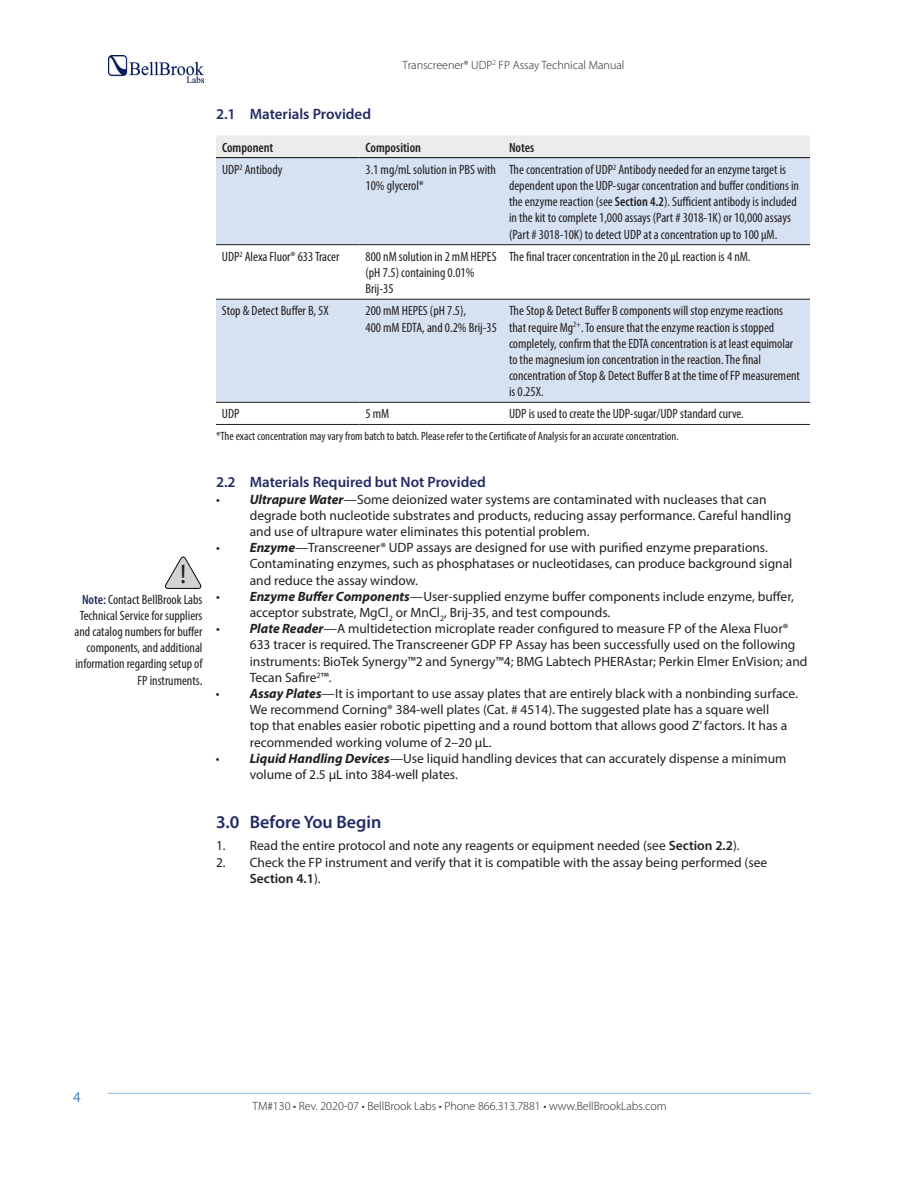
<style>
.page{position:relative;width:918px;height:1188px;background:#fff}
.page>*{position:absolute;margin:0;border:0;box-sizing:border-box;transform-origin:0 0}
.t1{font:27px "Myriad Pro";color:#231f20}
.t2{font:600 18px "Myriad Pro";color:#222a64}
.t3{font:600 15px "Myriad Pro";color:#222a64}
.t4{font:15px "Myriad Pro";color:#468ac9}
.t5{font:13.5px/16.2px "Myriad Pro";color:#231f20}
.t6{font:condensed 13.5px/16.2px "Myriad Pro";color:#231f20}
.t7{font:600 condensed 13.5px "Myriad Pro";color:#231f20}
.t8{font:300 12px "Myriad Pro";color:#231f20}
.t9{font:condensed 12px "Myriad Pro";color:#231f20}
.s1{font-weight:600;color:#222a64}
.s2{font-stretch:normal}
.s3{font-weight:600}
.s4{font-weight:700;font-style:italic}
</style>
<div class="page">
<hr style="left:108px;top:1093px;width:703px;height:1px;background:#8bb6e1">
<img style="left:109px;top:56px;width:95px;height:26px">
<div style="left:216px;top:135px;width:594px;height:22px;background:#edecec"></div>
<svg style="left:216px;top:158px;width:594px;height:244px;fill:#d6e1f2"></svg>
<hr style="left:216px;top:244px;width:144px;height:1px;background:#231f20">
<hr style="left:360px;top:244px;width:143px;height:1px;background:#231f20">
<hr style="left:503px;top:244px;width:307px;height:1px;background:#231f20">
<hr style="left:216px;top:299px;width:144px;height:1px;background:#231f20">
<hr style="left:360px;top:299px;width:143px;height:1px;background:#231f20">
<hr style="left:503px;top:299px;width:307px;height:1px;background:#231f20">
<hr style="left:216px;top:402px;width:144px;height:1px;background:#231f20">
<hr style="left:360px;top:402px;width:143px;height:1px;background:#231f20">
<hr style="left:503px;top:402px;width:307px;height:1px;background:#231f20">
<hr style="left:216px;top:424px;width:144px;height:1px;background:#231f20">
<hr style="left:360px;top:424px;width:143px;height:1px;background:#231f20">
<hr style="left:503px;top:424px;width:307px;height:1px;background:#231f20">
<hr style="left:216px;top:157px;width:144px;height:1px;background:#231f20">
<hr style="left:360px;top:157px;width:143px;height:1px;background:#231f20">
<hr style="left:503px;top:157px;width:307px;height:1px;background:#231f20">
<svg style="left:165px;top:557px;width:36px;height:32px"></svg>
<p class="t8" style="left:403px;top:58px;width:223px">Transcreener® UDP<sup>2</sup> FP Assay Technical Manual</p>
<h1 class="t1" style="left:180px;top:558px;width:8px">!</h1>
<p class="t6" style="left:74px;top:591px;width:130px;text-align:right"><span class="s1">Note:</span> Contact BellBrook Labs<br>Technical Service for suppliers and catalog numbers for buffer components, and additional information regarding setup of<br>FP instruments<span class="s2">.</span></p>
<p class="t3" style="left:216px;top:105px;width:157px">2.1 Materials Provided</p>
<p class="t7" style="left:222px;top:140px;width:53px">Component</p>
<p class="t7" style="left:366px;top:140px;width:57px">Composition</p>
<p class="t7" style="left:509px;top:140px;width:27px">Notes</p>
<p class="t6" style="left:222px;top:161px;width:62px">UDP<sup>2</sup> Antibody</p>
<p class="t6" style="left:366px;top:161px;width:132px">3.1 mg/mL solution in PBS with<br>10% glycerol*</p>
<p class="t6" style="left:509px;top:161px;width:291px">The concentration of UDP<sup>2</sup> Antibody needed for an enzyme target is dependent upon the UDP-sugar concentration and buffer conditions in the enzyme reaction (see <span class="s3">Section 4.2</span>). Sufficient antibody is included in the kit to complete 1,000 assays (Part # 3018-1K) or 10,000 assays (Part # 3018-10K) to detect UDP at a concentration up to 100 µM.</p>
<p class="t6" style="left:222px;top:248px;width:119px">UDP<sup>2</sup> Alexa Fluor® 633 Tracer</p>
<p class="t6" style="left:366px;top:248px;width:133px">800 nM solution in 2 mM HEPES (pH 7.5) containing 0.01%<br>Brij-35</p>
<p class="t6" style="left:509px;top:248px;width:243px">The final tracer concentration in the 20 µL reaction is 4 nM.</p>
<p class="t6" style="left:222px;top:303px;width:108px">Stop &amp; Detect Buffer B, 5X</p>
<p class="t6" style="left:366px;top:303px;width:133px">200 mM HEPES (pH 7.5),<br>400 mM EDTA, and 0.2% Brij-35</p>
<p class="t6" style="left:509px;top:303px;width:293px">The Stop &amp; Detect Buffer B components will stop enzyme reactions that require Mg<sup>2+</sup>. To ensure that the enzyme reaction is stopped completely, confirm that the EDTA concentration is at least equimolar to the magnesium ion concentration in the reaction. The final concentration of Stop &amp; Detect Buffer B at the time of FP measurement is 0.25X.</p>
<p class="t6" style="left:222px;top:406px;width:19px">UDP</p>
<p class="t6" style="left:365px;top:406px;width:25px">5 mM</p>
<p class="t6" style="left:509px;top:406px;width:236px">UDP is used to create the UDP-sugar/UDP standard curve.</p>
<p class="t9" style="left:216px;top:429px;width:464px">*The exact concentration may vary from batch to batch. Please refer to the Certificate of Analysis for an accurate concentration.</p>
<p class="t3" style="left:216px;top:473px;width:271px">2.2 Materials Required but Not Provided</p>
<p class="t5" style="left:250px;top:491px;width:543px;text-indent:-34px">• <span class="s4">Ultrapure Water</span>—Some deionized water systems are contaminated with nucleases that can degrade both nucleotide substrates and products, reducing assay performance. Careful handling and use of ultrapure water eliminates this potential problem.</p>
<p class="t5" style="left:250px;top:539px;width:544px;text-indent:-34px">• <span class="s4">Enzyme</span>—Transcreener® UDP assays are designed for use with purified enzyme preparations.<br>Contaminating enzymes, such as phosphatases or nucleotidases, can produce background signal and reduce the assay window.</p>
<p class="t5" style="left:250px;top:588px;width:546px;text-indent:-34px">• <span class="s4">Enzyme Buffer Components</span>—User-supplied enzyme buffer components include enzyme, buffer, acceptor substrate, MgCl<sub>2</sub> or MnCl<sub>2</sub>, Brij-35, and test compounds.</p>
<p class="t5" style="left:250px;top:620px;width:559px;text-indent:-34px">• <span class="s4">Plate Reader</span>—A multidetection microplate reader configured to measure FP of the Alexa Fluor® 633 tracer is required. The Transcreener GDP FP Assay has been successfully used on the following instruments: BioTek Synergy™2 and Synergy™4; BMG Labtech PHERAstar; Perkin Elmer EnVision; and Tecan Safire<sup>2</sup>™.</p>
<p class="t5" style="left:250px;top:685px;width:550px;text-indent:-34px">• <span class="s4">Assay Plates</span>—It is important to use assay plates that are entirely black with a nonbinding surface.<br>We recommend Corning® 384-well plates (Cat. # 4514). The suggested plate has a square well<br>top that enables easier robotic pipetting and a round bottom that allows good Z’ factors. It has a recommended working volume of 2–20 µL.</p>
<p class="t5" style="left:250px;top:750px;width:538px;text-indent:-34px">• <span class="s4">Liquid Handling Devices</span>—Use liquid handling devices that can accurately dispense a minimum volume of 2.5 µL into 384-well plates.</p>
<h2 class="t2" style="left:216px;top:810px;width:167px">3.0 Before You Begin</h2>
<p class="t5" style="left:216px;top:838px;width:525px">1. Read the entire protocol and note any reagents or equipment needed (see <span class="s3">Section 2.2</span>).</p>
<p class="t5" style="left:250px;top:854px;width:519px;text-indent:-34px">2. Check the FP instrument and verify that it is compatible with the assay being performed (see<br><span class="s3">Section 4.1</span>).</p>
<p class="t4" style="left:73px;top:1088px;width:9px">4</p>
<p class="t8" style="left:252px;top:1099px;width:416px">TM#130 • Rev. 2020-07 • BellBrook Labs • Phone 866.313.7881 • www.BellBrookLabs.com</p>
</div>
